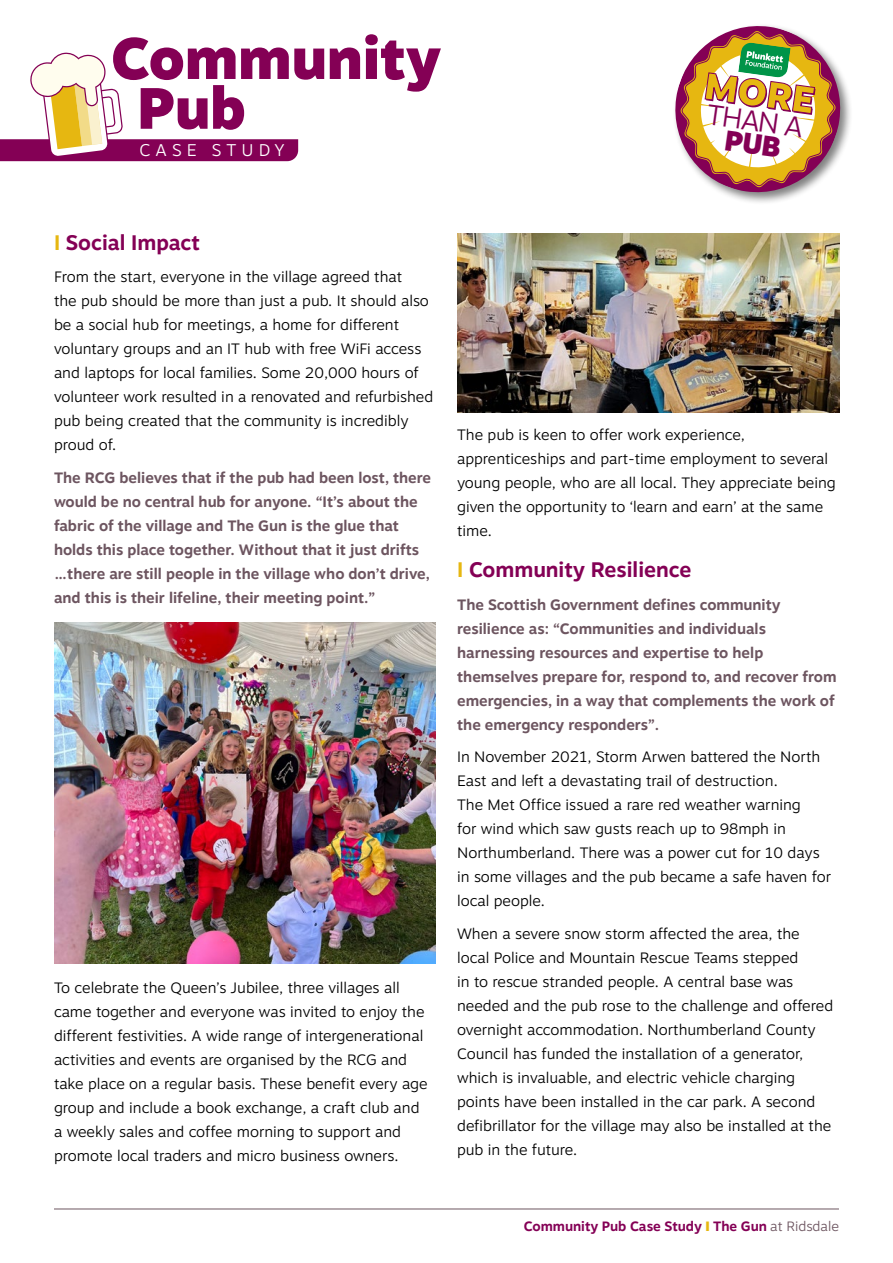
<style>
.page{position:relative;width:893px;height:1263px;background:#fff}
.page>*{position:absolute;margin:0;border:0;box-sizing:border-box;transform-origin:0 0}
.t1{font:900 58.05px/49.8px "Motiva Sans";color:#840055}
.t2{font:300 28.5px "Motiva Sans";color:#840055}
.t3{font:700 21px "Motiva Sans";color:#840055}
.t4{font:300 16.95px "Motiva Sans";letter-spacing:.3em;color:#fff}
.t5{font:300 15px/24px "Motiva Sans";color:#000}
.t6{font:700 15px/24px "Motiva Sans";color:#6d5560}
.t7{font:700 13.5px "Motiva Sans";color:#840055}
.s1{color:#e6b711}
.s2{font-weight:900;color:#e6b711}
.s3{font-weight:300;color:#6d5560}
</style>
<div class="page">
<hr style="left:54px;top:1208px;width:785px;height:1px;background:#6d5560">
<svg style="left:0;top:52px;width:298px;height:109px"></svg>
<img style="left:54px;top:623px;width:382px;height:340px">
<img style="left:457px;top:234px;width:382px;height:178px">
<svg style="left:675px;top:26px;width:175px;height:177px"></svg>
<h1 class="t1" style="left:137px;top:32px;width:305px;text-indent:-26px">Community<br>Pub</h1>
<p class="t4" style="left:139px;top:138px;width:147px">CASE STUDY</p>
<h2 class="t2" style="left:710px;top:93px;width:98px;rotate:8deg">THAN A</h2>
<h3 class="t3" style="left:54px;top:227px;width:148px"><span class="s1">I</span> Social Impact</h3>
<p class="t5" style="left:54px;top:265px;width:381px">From the start, everyone in the village agreed that<br>the pub should be more than just a pub. It should also be a social hub for meetings, a home for different voluntary groups and an IT hub with free WiFi access and laptops for local families. Some 20,000 hours of volunteer work resulted in a renovated and refurbished pub being created that the community is incredibly proud of.</p>
<p class="t6" style="left:54px;top:465px;width:379px">The RCG believes that if the pub had been lost, there would be no central hub for anyone. “It’s about the fabric of the village and The Gun is the glue that holds this place together. Without that it just drifts …there are still people in the village who don’t drive, and this is their lifeline, their meeting point.”</p>
<p class="t5" style="left:54px;top:975px;width:375px">To celebrate the Queen’s Jubilee, three villages all came together and everyone was invited to enjoy the different festivities. A wide range of intergenerational activities and events are organised by the RCG and take place on a regular basis. These benefit every age group and include a book exchange, a craft club and a weekly sales and coffee morning to support and promote local traders and micro business owners.</p>
<p class="t5" style="left:457px;top:423px;width:380px">The pub is keen to offer work experience, apprenticeships and part-time employment to several young people, who are all local. They appreciate being given the opportunity to ‘learn and earn’ at the same time.</p>
<h3 class="t3" style="left:457px;top:554px;width:236px"><span class="s1">I</span> Community Resilience</h3>
<p class="t6" style="left:457px;top:592px;width:381px">The Scottish Government defines community resilience as: “Communities and individuals harnessing resources and expertise to help themselves prepare for, respond to, and recover from emergencies, in a way that complements the work of the emergency responders”.</p>
<p class="t5" style="left:457px;top:745px;width:375px">In November 2021, Storm Arwen battered the North East and left a devastating trail of destruction.<br>The Met Office issued a rare red weather warning<br>for wind which saw gusts reach up to 98mph in Northumberland. There was a power cut for 10 days in some villages and the pub became a safe haven for local people.</p>
<p class="t5" style="left:457px;top:921px;width:378px">When a severe snow storm affected the area, the local Police and Mountain Rescue Teams stepped<br>in to rescue stranded people. A central base was needed and the pub rose to the challenge and offered overnight accommodation. Northumberland County Council has funded the installation of a generator, which is invaluable, and electric vehicle charging points have been installed in the car park. A second defibrillator for the village may also be installed at the pub in the future.</p>
<p class="t7" style="left:524px;top:1216px;width:317px">Community Pub Case Study <span class="s2">I</span> The Gun <span class="s3">at Ridsdale</span></p>
</div>
